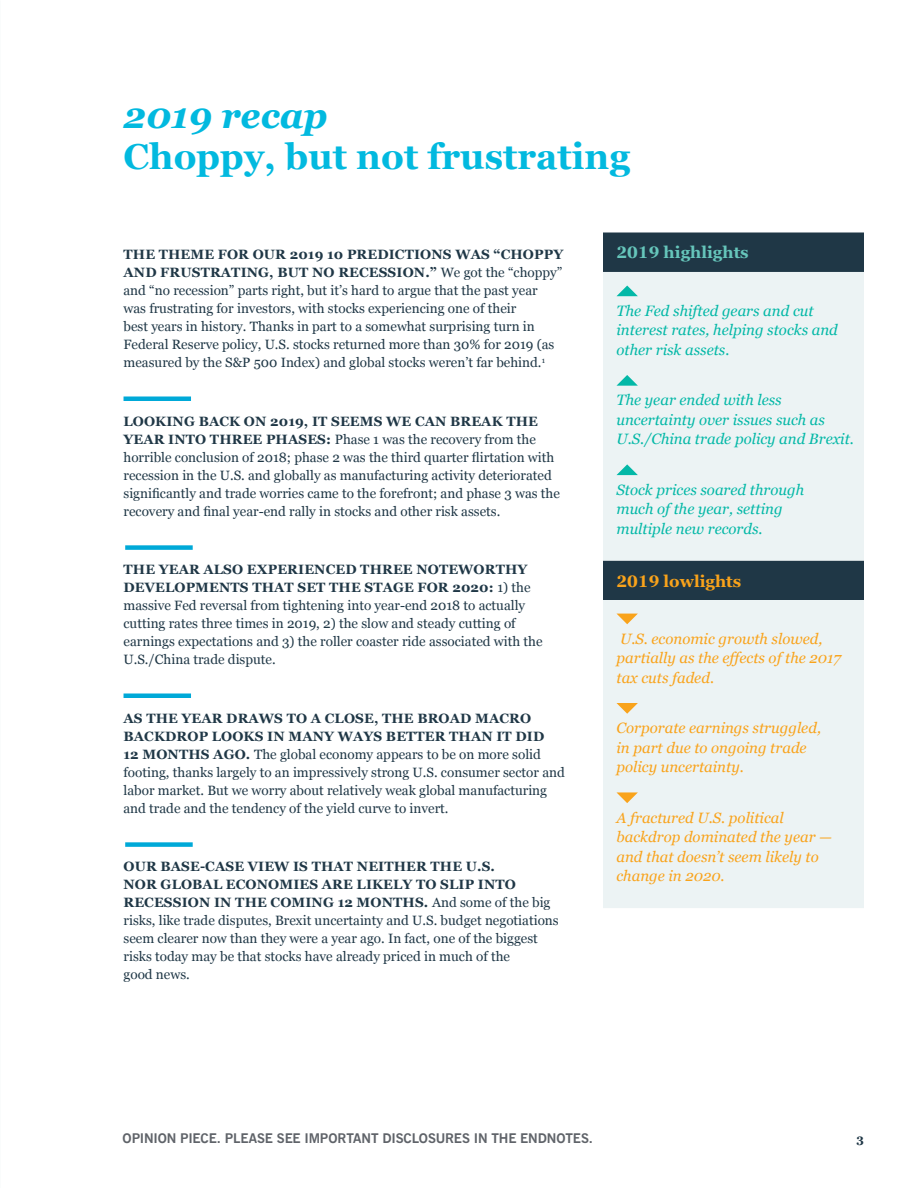
<style>
.page{position:relative;width:918px;height:1188px;background:#fff}
.page>*{position:absolute;margin:0;border:0;box-sizing:border-box;transform-origin:0 0}
.Headline{font:700 36px/40.5px "Georgia";color:#02b9df}
.Headline-2{font:700 16.5px "Georgia Pro";color:#66c6bb}
.Headline-3{font:700 16.5px "Georgia Pro";color:#f9a31b}
.Sidebar-Body{font:italic 15px/19.5px "Georgia";color:#f9a31b}
.Sidebar-Body-2{font:italic 15px/19.5px "Georgia";color:#03b8a7}
.Subhead_1{font:13.5px/18px "Georgia";color:#1f3746}
.t1{font:700 13.5px "News Gothic BT";letter-spacing:-.01em;color:#5f6369}
.t2{font:700 12px "Georgia";color:#1f3746}
.s1{font-style:italic}
.s2{font-weight:700}
</style>
<div class="page">
<div style="left:124px;top:396px;width:67px;height:5px;background:#00a9d8"></div>
<div style="left:125px;top:545px;width:68px;height:5px;background:#00a9d8"></div>
<div style="left:124px;top:693px;width:67px;height:5px;background:#00a9d8"></div>
<div style="left:125px;top:842px;width:68px;height:5px;background:#00a9d8"></div>
<div style="left:603px;top:232px;width:261px;height:40px;background:#1f3746"></div>
<div style="left:603px;top:272px;width:261px;height:636px;background:#ecf3f4"></div>
<svg style="left:617px;top:286px;width:21px;height:10px"></svg>
<svg style="left:617px;top:375px;width:21px;height:11px"></svg>
<svg style="left:617px;top:464px;width:21px;height:11px"></svg>
<svg style="left:617px;top:614px;width:21px;height:10px"></svg>
<svg style="left:617px;top:703px;width:21px;height:11px"></svg>
<svg style="left:617px;top:792px;width:21px;height:11px"></svg>
<p class="Headline" style="left:124px;top:94px;width:508px"><span class="s1">2019 recap<br></span>Choppy, but not frustrating</p>
<p class="Subhead_1" style="left:124px;top:245px;width:441px"><span class="s2">THE THEME FOR OUR 2019 10 PREDICTIONS WAS “CHOPPY AND FRUSTRATING, BUT NO RECESSION.”</span> We got the “choppy” and “no recession” parts right, but it’s hard to argue that the past year was frustrating for investors, with stocks experiencing one of their<br>best years in history. Thanks in part to a somewhat surprising turn in Federal Reserve policy, U.S. stocks returned more than 30% for 2019 (as measured by the S&amp;P 500 Index) and global stocks weren’t far behind.<sup>1</sup></p>
<p class="Subhead_1" style="left:124px;top:412px;width:438px"><span class="s2">LOOKING BACK ON 2019, IT SEEMS WE CAN BREAK THE YEAR INTO THREE PHASES:</span> Phase 1 was the recovery from the horrible conclusion of 2018; phase 2 was the third quarter flirtation with recession in the U.S. and globally as manufacturing activity deteriorated significantly and trade worries came to the forefront; and phase 3 was the recovery and final year-end rally in stocks and other risk assets.</p>
<p class="Subhead_1" style="left:124px;top:560px;width:421px"><span class="s2">THE YEAR ALSO EXPERIENCED THREE NOTEWORTHY DEVELOPMENTS THAT SET THE STAGE FOR 2020:</span> 1) the massive Fed reversal from tightening into year-end 2018 to actually cutting rates three times in 2019, 2) the slow and steady cutting of earnings expectations and 3) the roller coaster ride associated with the U.S./China trade dispute.</p>
<p class="Subhead_1" style="left:124px;top:709px;width:443px"><span class="s2">AS THE YEAR DRAWS TO A CLOSE, THE BROAD MACRO BACKDROP LOOKS IN MANY WAYS BETTER THAN IT DID<br>12 MONTHS AGO.</span> The global economy appears to be on more solid footing, thanks largely to an impressively strong U.S. consumer sector and labor market. But we worry about relatively weak global manufacturing and trade and the tendency of the yield curve to invert.</p>
<p class="Subhead_1" style="left:124px;top:857px;width:437px"><span class="s2">OUR BASE-CASE VIEW IS THAT NEITHER THE U.S.<br>NOR GLOBAL ECONOMIES ARE LIKELY TO SLIP INTO RECESSION IN THE COMING 12 MONTHS.</span> And some of the big risks, like trade disputes, Brexit uncertainty and U.S. budget negotiations seem clearer now than they were a year ago. In fact, one of the biggest risks today may be that stocks have already priced in much of the<br>good news.</p>
<p class="Headline-2" style="left:616px;top:243px;width:134px">2019 highlights</p>
<p class="Sidebar-Body-2" style="left:616px;top:300px;width:223px">The Fed shifted gears and cut interest rates, helping stocks and other risk assets.</p>
<p class="Sidebar-Body-2" style="left:616px;top:390px;width:239px">The year ended with less uncertainty over issues such as<br>U.S./China trade policy and Brexit.</p>
<p class="Sidebar-Body-2" style="left:616px;top:479px;width:189px">Stock prices soared through much of the year, setting multiple new records.</p>
<p class="Headline-3" style="left:616px;top:571px;width:126px">2019 lowlights</p>
<p class="Sidebar-Body" style="left:616px;top:628px;width:226px">U.S. economic growth slowed, partially as the effects of the 2017 tax cuts faded.</p>
<p class="Sidebar-Body" style="left:616px;top:718px;width:206px">Corporate earnings struggled, in part due to ongoing trade policy uncertainty.</p>
<p class="Sidebar-Body" style="left:616px;top:807px;width:217px">A fractured U.S. political backdrop dominated the year — and that doesn’t seem likely to change in 2020.</p>
<p class="t1" style="left:123px;top:1130px;width:472px">OPINION PIECE. PLEASE SEE IMPORTANT DISCLOSURES IN THE ENDNOTES.</p>
<p class="t2" style="left:857px;top:1130px;width:9px">3</p>
</div>
